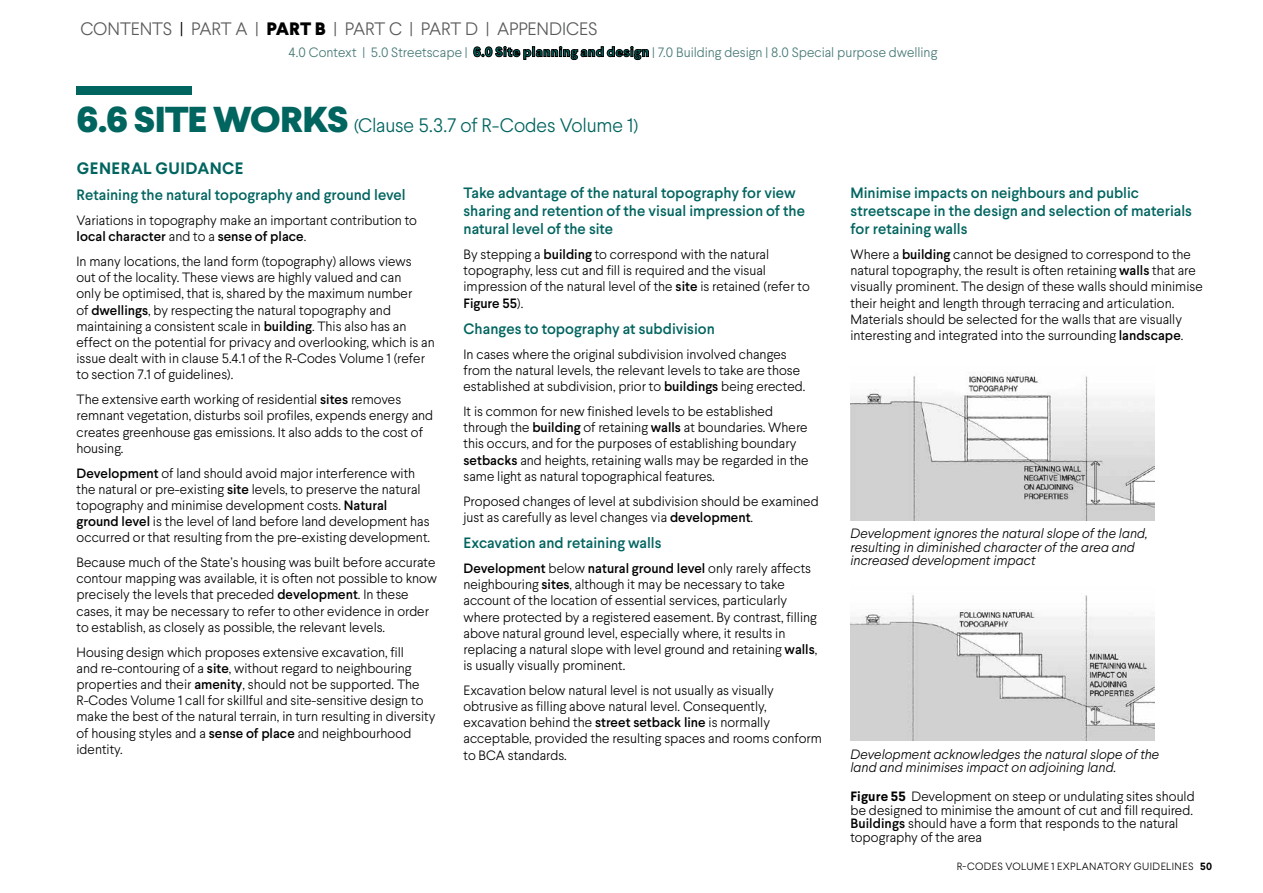
<style>
.page{position:relative;width:1263px;height:893px;background:#fff}
.page>*{position:absolute;margin:0;border:0;box-sizing:border-box;transform-origin:0 0}
.t1{font:300 19.5px "Larsseit";letter-spacing:-.01em;color:#00645f}
.t2{font:300 18px "Larsseit";letter-spacing:-.01em;color:#58595b}
.t3{font:700 16.5px "Larsseit";letter-spacing:.03em;color:#00645f}
.t4{font:500 15px/18px "Larsseit";color:#00645f}
.t5{font:300 13.5px/16.2px "Larsseit";color:#000}
.t6{font:italic 300 13.5px/13.5px "Larsseit";color:#000}
.t7{font:300 13.5px "Larsseit";color:#457874}
.t8{font:300 10.5px "Larsseit";letter-spacing:.04em;color:#000}
.s1{color:#000}
.s2{font-weight:800;color:#000}
.s3{font-weight:800;color:#00645f}
.s4{font-weight:800;font-size:36px}
.s5{font-size:18px}
.s6{font-weight:500}
.s7{font-weight:700}
</style>
<div class="page">
<div style="left:77px;top:86px;width:115px;height:8px;background:#00645f"></div>
<img style="left:850px;top:372px;width:304px;height:148px">
<img style="left:850px;top:595px;width:304px;height:146px">
<h2 class="t2" style="left:80px;top:17px;width:518px">CONTENTS <span class="s1">|</span> PART A | <span class="s2">PART B</span> | PART C | PART D | APPENDICES</h2>
<p class="t7" style="left:288px;top:43px;width:650px">4.0 Context | 5.0 Streetscape | <span class="s3">6.0 Site planning and design</span> | 7.0 Building design | 8.0 Special purpose dwelling</p>
<h1 class="t1" style="left:77px;top:113px;width:563px"><span class="s4">6.6 SITE WORKS</span> <span class="s5">(</span>Clause 5.3.7 of R-Codes Volume 1<span class="s5">)</span></h1>
<p class="t3" style="left:77px;top:158px;width:168px">GENERAL GUIDANCE</p>
<p class="t4" style="left:77px;top:186px;width:331px">Retaining the natural topography and ground level</p>
<p class="t5" style="left:77px;top:212px;width:342px">Variations in topography make an important contribution to <span class="s6">local character</span> and to a <span class="s6">sense of place</span>.</p>
<p class="t5" style="left:77px;top:253px;width:360px">In many locations, the land form (topography) allows views<br>out of the locality. These views are highly valued and can<br>only be optimised, that is, shared by the maximum number<br>of <span class="s6">dwellings</span>, by respecting the natural topography and maintaining a consistent scale in <span class="s6">building</span>. This also has an effect on the potential for privacy and overlooking, which is an issue dealt with in clause 5.4.1 of the R-Codes Volume 1 (refer to section 7.1 of guidelines).</p>
<p class="t5" style="left:77px;top:391px;width:358px">The extensive earth working of residential <span class="s6">sites</span> removes remnant vegetation, disturbs soil profiles, expends energy and creates greenhouse gas emissions. It also adds to the cost of housing.</p>
<p class="t5" style="left:77px;top:465px;width:355px"><span class="s6">Development</span> of land should avoid major interference with the natural or pre-existing <span class="s6">site</span> levels, to preserve the natural topography and minimise development costs. <span class="s6">Natural ground level</span> is the level of land before land development has occurred or that resulting from the pre-existing development.</p>
<p class="t5" style="left:77px;top:554px;width:362px">Because much of the State’s housing was built before accurate contour mapping was available, it is often not possible to know precisely the levels that preceded <span class="s6">development</span>. In these cases, it may be necessary to refer to other evidence in order to establish, as closely as possible, the relevant levels.</p>
<p class="t5" style="left:77px;top:644px;width:360px">Housing design which proposes extensive excavation, fill<br>and re-contouring of a <span class="s6">site</span>, without regard to neighbouring properties and their <span class="s6">amenity</span>, should not be supported. The R-Codes Volume 1 call for skillful and site-sensitive design to make the best of the natural terrain, in turn resulting in diversity of housing styles and a <span class="s6">sense of place</span> and neighbourhood identity.</p>
<p class="t4" style="left:463px;top:184px;width:343px">Take advantage of the natural topography for view sharing and retention of the visual impression of the natural level of the site</p>
<p class="t5" style="left:463px;top:246px;width:348px">By stepping a <span class="s6">building</span> to correspond with the natural topography, less cut and fill is required and the visual impression of the natural level of the <span class="s6">site</span> is retained (refer to <span class="s6">Figure 55</span>).</p>
<p class="t4" style="left:463px;top:320px;width:253px">Changes to topography at subdivision</p>
<p class="t5" style="left:463px;top:346px;width:343px">In cases where the original subdivision involved changes from the natural levels, the relevant levels to take are those established at subdivision, prior to <span class="s6">buildings</span> being erected.</p>
<p class="t5" style="left:463px;top:403px;width:347px">It is common for new finished levels to be established through the <span class="s6">building</span> of retaining <span class="s6">walls</span> at boundaries. Where this occurs, and for the purposes of establishing boundary <span class="s6">setbacks</span> and heights, retaining walls may be regarded in the same light as natural topographical features.</p>
<p class="t5" style="left:463px;top:493px;width:357px">Proposed changes of level at subdivision should be examined just as carefully as level changes via <span class="s6">development</span>.</p>
<p class="t4" style="left:463px;top:534px;width:200px">Excavation and retaining walls</p>
<p class="t5" style="left:463px;top:560px;width:355px"><span class="s6">Development</span> below <span class="s6">natural ground level</span> only rarely affects neighbouring <span class="s6">sites</span>, although it may be necessary to take account of the location of essential services, particularly where protected by a registered easement. By contrast, filling above natural ground level, especially where, it results in replacing a natural slope with level ground and retaining <span class="s6">walls</span>, is usually visually prominent.</p>
<p class="t5" style="left:463px;top:682px;width:360px">Excavation below natural level is not usually as visually obtrusive as filling above natural level. Consequently, excavation behind the <span class="s6">street setback line</span> is normally acceptable, provided the resulting spaces and rooms conform to BCA standards.</p>
<p class="t4" style="left:850px;top:184px;width:343px">Minimise impacts on neighbours and public streetscape in the design and selection of materials for retaining walls</p>
<p class="t5" style="left:850px;top:246px;width:354px">Where a <span class="s6">building</span> cannot be designed to correspond to the natural topography, the result is often retaining <span class="s6">walls</span> that are visually prominent. The design of these walls should minimise their height and length through terracing and articulation.<br>Materials should be selected for the walls that are visually interesting and integrated into the surrounding <span class="s6">landscape</span>.</p>
<p class="t6" style="left:850px;top:527px;width:299px">Development ignores the natural slope of the land, resulting in diminished character of the area and increased development impact</p>
<p class="t6" style="left:850px;top:747px;width:310px">Development acknowledges the natural slope of the land and minimises impact on adjoining land.</p>
<p class="t5" style="left:850px;top:790px;width:346px;line-height:13.5px"><span class="s7">Figure 55</span> Development on steep or undulating sites should be designed to minimise the amount of cut and fill required.<br><span class="s6">Buildings</span> should have a form that responds to the natural topography of the area</p>
<p class="t8" style="left:957px;top:859px;width:257px">R-CODES VOLUME 1 EXPLANATORY GUIDELINES <span class="s7">50</span></p>
</div>
